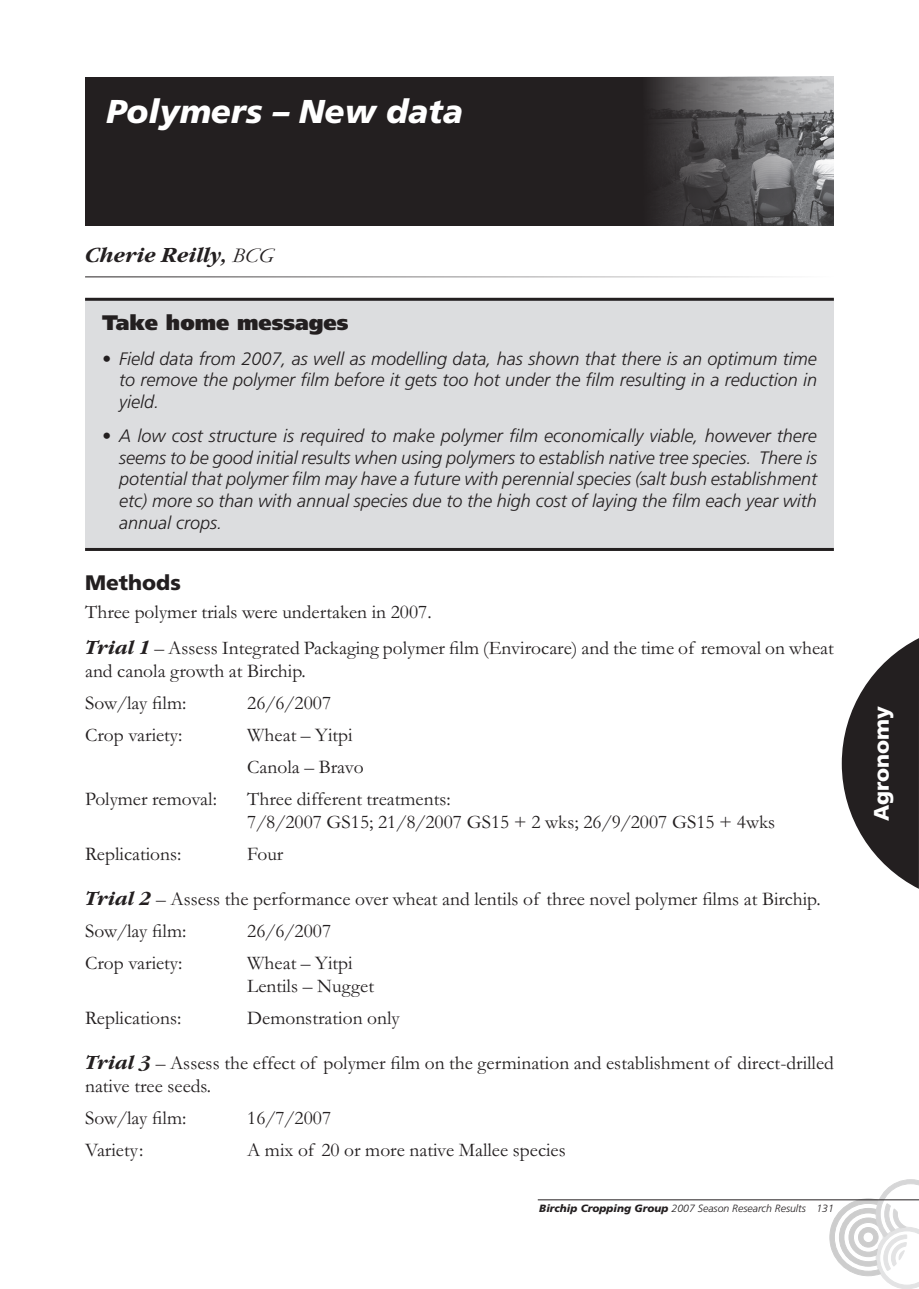
<style>
.page{position:relative;width:919px;height:1289px;background:#fff}
.page>*{position:absolute;margin:0;border:0;box-sizing:border-box;transform-origin:0 0}
.t1{font:italic 900 33px "Frutiger";color:#fff}
.t2{font:italic 700 21px "Garamond Lit ITC";color:#231f20}
.t3{font:900 21px "Frutiger";color:#231f20}
.t4{font:900 21px "Frutiger";color:#fff}
.t5{font:900 21px "Frutiger";color:#231f20}
.t6{font:19.5px/32px "Garamond";color:#231f20}
.t7{font:italic 300 18px/21.6px "Frutiger";color:#231f20;text-align:justify}
.t8{font:italic 300 10.5px "Frutiger";color:#231f20}
.s1{font-family:"Garamond";font-weight:400}
.s2{font-family:"Garamond Lit ITC";font-weight:700;font-style:italic}
.s3{font-weight:900}
</style>
<div class="page">
<div style="left:85px;top:77px;width:748px;height:148px;background:#231f20"></div>
<svg style="left:829px;top:1179px;width:89px;height:109px"></svg>
<hr style="left:537px;top:1199px;width:381px;height:1px;background:#231f20">
<img style="left:650px;top:77px;width:183px;height:148px">
<svg style="left:841px;top:638px;width:77px;height:250px"></svg>
<div style="left:85px;top:299px;width:748px;height:248px;background:#dcdddf"></div>
<hr style="left:85px;top:298px;width:748px;height:3px;background:#231f20">
<hr style="left:85px;top:548px;width:748px;height:3px;background:#231f20">
<hr style="left:85px;top:276px;width:748px;height:1px;background:#231f20">
<h1 class="t1" style="left:106px;top:91px;width:358px">Polymers – New data</h1>
<p class="t2" style="left:85px;top:243px;width:189px">Cherie Reilly, <span class="s1">BCG</span></p>
<p class="t3" style="left:102px;top:310px;width:248px">Take home messages</p>
<p class="t7" style="left:119px;top:348px;width:699px;text-indent:-17px">• Field data from 2007, as well as modelling data, has shown that there is an optimum time to remove the polymer film before it gets too hot under the film resulting in a reduction in yield.</p>
<p class="t7" style="left:119px;top:425px;width:699px;text-indent:-17px">• A low cost structure is required to make polymer film economically viable, however there seems to be good initial results when using polymers to establish native tree species. There is potential that polymer film may have a future with perennial species (salt bush establishment etc) more so than with annual species due to the high cost of laying the film each year with annual crops.</p>
<p class="t5" style="left:85px;top:570px;width:97px">Methods</p>
<p class="t6" style="left:85px;top:594px;width:750px;line-height:36.2px">Three polymer trials were undertaken in 2007.<br><span class="s2">Trial 1</span> – Assess Integrated Packaging polymer film (Envirocare) and the time of removal on wheat</p>
<p class="t6" style="left:85px;top:655px;width:222px">and canola growth at Birchip.<br>Sow/lay film:</p>
<p class="t6" style="left:247px;top:687px;width:85px">26/6/2007</p>
<p class="t6" style="left:85px;top:719px;width:99px">Crop variety:</p>
<p class="t6" style="left:247px;top:719px;width:118px">Wheat – Yitpi<br>Canola – Bravo</p>
<p class="t6" style="left:85px;top:783px;width:133px">Polymer removal:</p>
<p class="t6" style="left:247px;top:787px;width:529px;line-height:23.4px">Three different treatments:<br>7/8/2007 GS15; 21/8/2007 GS15 + 2 wks; 26/9/2007 GS15 + 4wks</p>
<p class="t6" style="left:85px;top:838px;width:98px">Replications:</p>
<p class="t6" style="left:247px;top:838px;width:38px">Four</p>
<p class="t6" style="left:85px;top:883px;width:737px"><span class="s2">Trial 2</span> – Assess the performance over wheat and lentils of three novel polymer films at Birchip.<br>Sow/lay film:</p>
<p class="t6" style="left:247px;top:915px;width:85px">26/6/2007</p>
<p class="t6" style="left:85px;top:947px;width:99px">Crop variety:</p>
<p class="t6" style="left:247px;top:951px;width:128px;line-height:23.4px">Wheat – Yitpi<br>Lentils – Nugget</p>
<p class="t6" style="left:85px;top:1002px;width:98px">Replications:</p>
<p class="t6" style="left:247px;top:1002px;width:154px">Demonstration only</p>
<p class="t6" style="left:85px;top:1051px;width:750px;line-height:23.4px"><span class="s2">Trial 3</span> – Assess the effect of polymer film on the germination and establishment of direct-drilled native tree seeds.</p>
<p class="t6" style="left:85px;top:1102px;width:103px">Sow/lay film:</p>
<p class="t6" style="left:247px;top:1102px;width:85px">16/7/2007</p>
<p class="t6" style="left:85px;top:1134px;width:60px">Variety:</p>
<p class="t6" style="left:247px;top:1134px;width:320px">A mix of 20 or more native Mallee species</p>
<p class="t8" style="left:539px;top:1202px;width:296px"><span class="s3">Birchip Cropping Group</span> 2007 Season Research Results 131</p>
<p class="t4" style="left:868px;top:821px;width:117px;rotate:-90deg">Agronomy</p>
</div>
